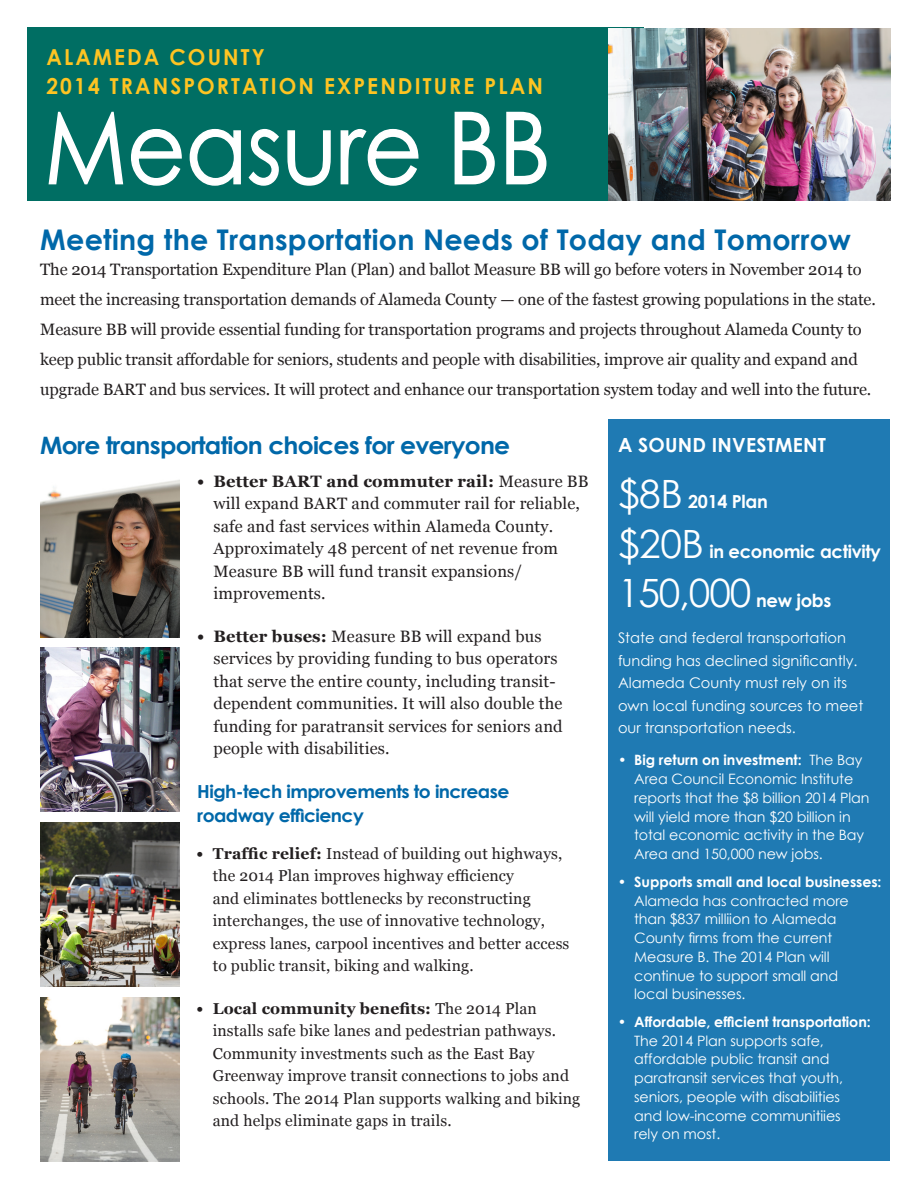
<style>
.page{position:relative;width:918px;height:1188px;background:#fff}
.page>*{position:absolute;margin:0;border:0;box-sizing:border-box;transform-origin:0 0}
.t1{font:99px "Century Gothic";color:#fff;scale:.91 1}
.Director_body{font:39px "Century Gothic";letter-spacing:-.03em;color:#fff}
.Article_hdr{font:700 28.5px "Century Gothic";letter-spacing:.01em;color:#0068a9}
.article_subhead{font:700 24px "Century Gothic";letter-spacing:-.03em;color:#0068a9;scale:1.04 1}
.t2{font:700 22.05px/28.5px "Century Gothic";letter-spacing:.1em;color:#fec422;scale:.95 1}
.Director_body-2{font:700 19.5px "Century Gothic";letter-spacing:.01em;color:#fff}
.article_subhead-2{font:700 18px/24px "Century Gothic";letter-spacing:-.03em;color:#0068a9;scale:1.04 1}
.Director_body-3{font:700 18px "Century Gothic";letter-spacing:-.02em;color:#fff}
.body{font:16.5px/30px "Georgia";letter-spacing:-.01em;color:#231f20}
.body-2{font:16.5px/22.5px "Georgia";letter-spacing:.01em;color:#231f20}
.t3{font:15.75px/22.5px "Georgia";letter-spacing:.01em;color:#231f20}
.Director_body-4{font:14.7px/22.5px "Century Gothic";color:#fff}
.t4{font:14.25px/18.8px "Century Gothic";letter-spacing:-.005em;color:#fff}
.s1{font-weight:700}
.s2{font-weight:400;font-size:39px}
.s3{font-weight:700;font-size:18px}
</style>
<div class="page">
<div style="left:27px;top:27px;width:616px;height:174px;background:#006e63"></div>
<div style="left:608px;top:419px;width:282px;height:742px;background:#1f7ab3"></div>
<svg style="left:48px;top:111px;width:76px;height:74px"></svg>
<svg style="left:131px;top:128px;width:51px;height:58px"></svg>
<svg style="left:189px;top:128px;width:52px;height:58px"></svg>
<svg style="left:248px;top:128px;width:31px;height:58px"></svg>
<svg style="left:287px;top:130px;width:44px;height:56px"></svg>
<svg style="left:340px;top:128px;width:79px;height:58px"></svg>
<svg style="left:454px;top:111px;width:41px;height:74px"></svg>
<svg style="left:506px;top:111px;width:41px;height:74px"></svg>
<img style="left:608px;top:28px;width:283px;height:173px">
<img style="left:41px;top:648px;width:139px;height:164px">
<img style="left:41px;top:479px;width:139px;height:158px">
<img style="left:41px;top:997px;width:139px;height:164px">
<img style="left:41px;top:822px;width:139px;height:165px">
<p class="t2" style="left:46px;top:42px;width:524px">ALAMEDA COUNTY<br>2014 TRANSPORTATION EXPENDITURE PLAN</p>
<p class="t1" style="left:44px;top:79px;width:558px">Measure BB</p>
<p class="Article_hdr" style="left:40px;top:218px;width:812px">Meeting the Transportation Needs of Today and Tomorrow</p>
<p class="body" style="left:40px;top:254px;width:837px">The 2014 Transportation Expenditure Plan (Plan) and ballot Measure BB will go before voters in November 2014 to meet the increasing transportation demands of Alameda County — one of the fastest growing populations in the state.<br>Measure BB will provide essential funding for transportation programs and projects throughout Alameda County to keep public transit affordable for seniors, students and people with disabilities, improve air quality and expand and upgrade BART and bus services. It will protect and enhance our transportation system today and well into the future.</p>
<p class="article_subhead" style="left:40px;top:427px;width:453px">More transportation choices for everyone</p>
<p class="body-2" style="left:214px;top:470px;width:377px;text-indent:-16px"><span class="s1">• Better BART and commuter rail:</span> Measure BB will expand BART and commuter rail for reliable, safe and fast services within Alameda County.<br>Approximately 48 percent of net revenue from Measure BB will fund transit expansions/ improvements.</p>
<p class="body-2" style="left:214px;top:625px;width:351px;text-indent:-16px"><span class="s1">• Better buses:</span> Measure BB will expand bus services by providing funding to bus operators that serve the entire county, including transit&shy;dependent communities. It will also double the funding for paratransit services for seniors and people with disabilities.</p>
<p class="article_subhead-2" style="left:197px;top:778px;width:302px">High-tech improvements to increase roadway efficiency</p>
<p class="t3" style="left:213px;top:842px;width:358px;text-indent:-16px"><span class="s1">• Traffic relief:</span> Instead of building out highways, the 2014 Plan improves highway efficiency<br>and eliminates bottlenecks by reconstructing interchanges, the use of innovative technology, express lanes, carpool incentives and better access to public transit, biking and walking.</p>
<p class="t3" style="left:213px;top:998px;width:369px;text-indent:-16px"><span class="s1">• Local community benefits:</span> The 2014 Plan installs safe bike lanes and pedestrian pathways.<br>Community investments such as the East Bay Greenway improve transit connections to jobs and schools. The 2014 Plan supports walking and biking and helps eliminate gaps in trails.</p>
<p class="Director_body-2" style="left:618px;top:430px;width:210px">A SOUND INVESTMENT</p>
<p class="Director_body-3" style="left:618px;top:488px;width:151px"><span class="s2">$8B</span> 2014 Plan</p>
<p class="Director_body-3" style="left:618px;top:537px;width:264px"><span class="s2">$20B</span> in economic activity</p>
<p class="Director_body" style="left:618px;top:566px;width:215px">150,000 <span class="s3">new jobs</span></p>
<p class="Director_body-4" style="left:618px;top:626px;width:247px">State and federal transportation funding has declined significantly.<br>Alameda County must rely on its own local funding sources to meet our transportation needs.</p>
<p class="t4" style="left:634px;top:751px;width:237px;text-indent:-16px"><span class="s1">• Big return on investment:</span> The Bay Area Council Economic Institute reports that the $8 billion 2014 Plan will yield more than $20 billion in total economic activity in the Bay Area and 150,000 new jobs.</p>
<p class="t4" style="left:634px;top:872px;width:249px;text-indent:-16px"><span class="s1">• Supports small and local businesses:<br></span>Alameda has contracted more than $837 milliion to Alameda<br>County firms from the current<br>Measure B. The 2014 Plan will continue to support small and<br>local businesses.</p>
<p class="t4" style="left:634px;top:1012px;width:238px;text-indent:-16px"><span class="s1">• Affordable, efficient transportation:<br></span>The 2014 Plan supports safe, affordable public transit and paratransit services that youth, seniors, people with disabilities and low-income communitiies<br>rely on most.</p>
</div>
